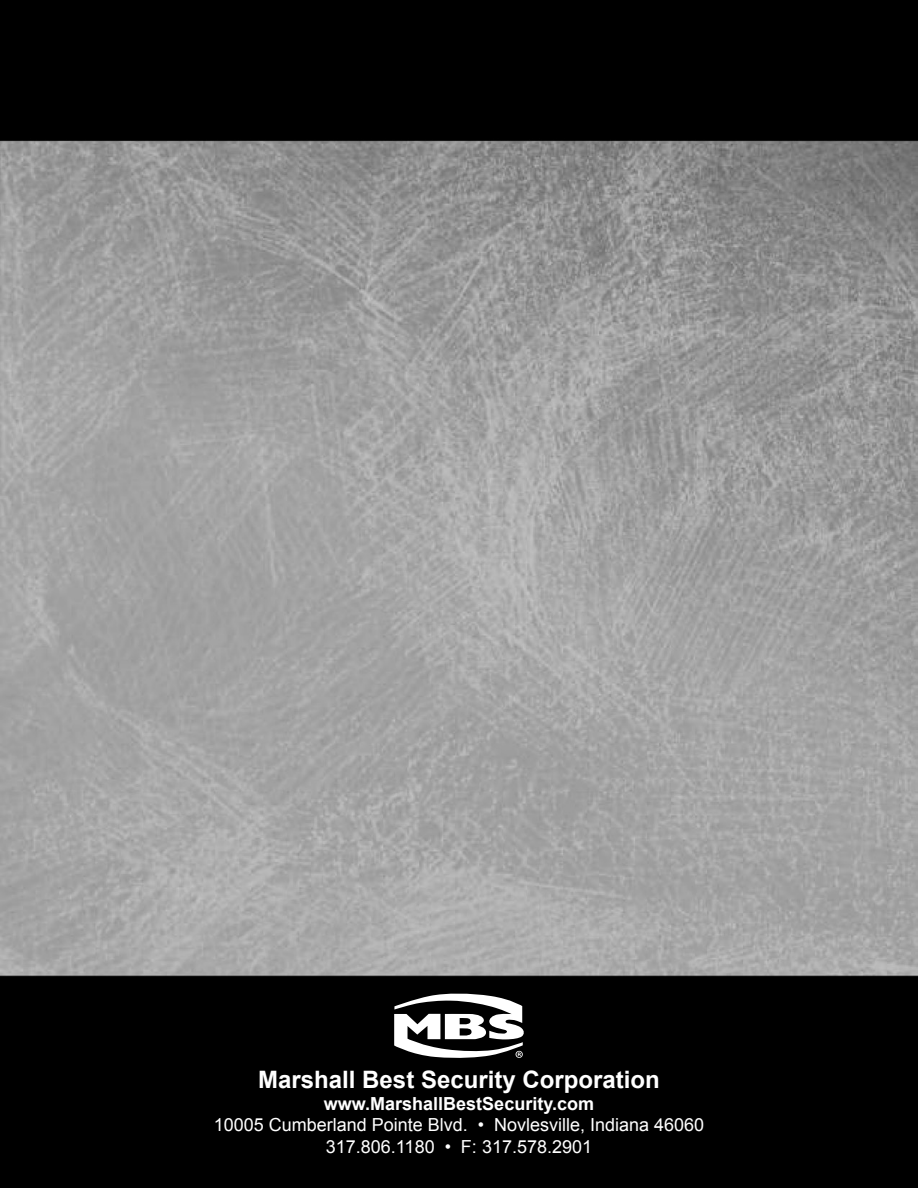
<style>
.page{position:relative;width:918px;height:1188px;background:#fff}
.page>*{position:absolute;margin:0;border:0;box-sizing:border-box;transform-origin:0 0}
.t1{font:700 24px "Arial";color:#fff}
.t2{font:18px/21.6px "Arial";color:#fff;text-align:center}
.t3{font:700 18px "Arial";color:#fff}
</style>
<div class="page">
<img style="left:0;top:0;width:918px;height:1188px">
<div style="left:1px;top:977px;width:916px;height:210px;background:#000"></div>
<svg style="left:394px;top:994px;width:130px;height:64px"></svg>
<h1 class="t1" style="left:258px;top:1064px;width:403px">Marshall Best Security Corporation</h1>
<p class="t3" style="left:324px;top:1092px;width:272px">www.MarshallBestSecurity.com</p>
<p class="t2" style="left:214px;top:1114px;width:492px">10005 Cumberland Pointe Blvd. • Novlesville, Indiana 46060<br>317.806.1180 • F: 317.578.2901</p>
</div>
